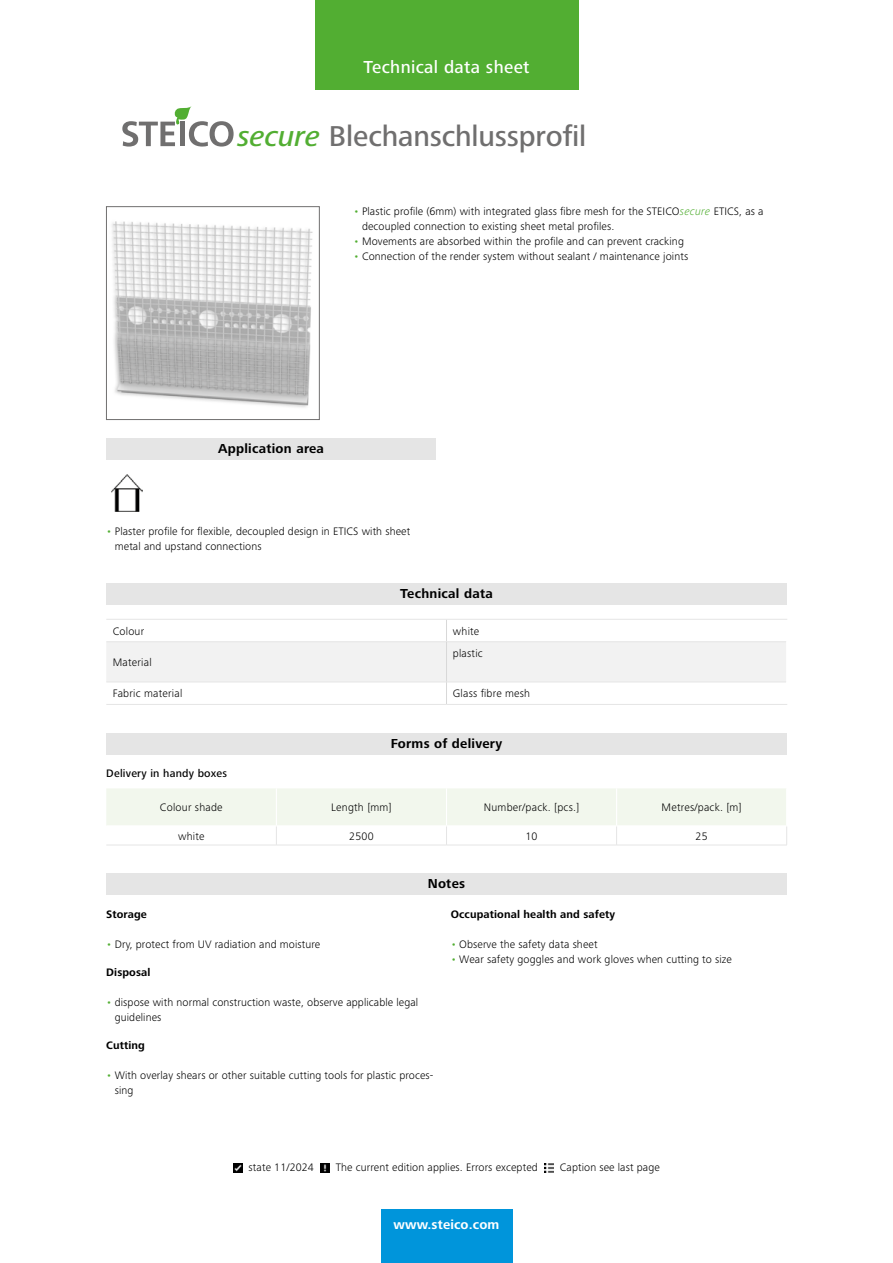
<style>
.page{position:relative;width:893px;height:1263px;background:#fff}
.page>*{position:absolute;margin:0;border:0;box-sizing:border-box;transform-origin:0 0}
.t1{font:500 29.7px "Frutiger Next LTW1 G";letter-spacing:-.005em;color:#706f6f}
.t2{font:500 18px "Frutiger Next LTW1 G";letter-spacing:.02em;color:#fff}
.t3{font:700 13.5px "Frutiger Next LTW1 G";letter-spacing:.02em;color:#000}
.t4{font:700 13.5px "Frutiger Next LTW1 G";letter-spacing:.01em;color:#fff}
.t5{font:300 11.25px/15px "Frutiger Next LTW1 G";letter-spacing:.01em;color:#000}
.t6{font:700 11.25px "Frutiger Next LTW1 G";letter-spacing:.01em;color:#000}
.t7{font:500 11.25px "Frutiger Next LTW1 G";letter-spacing:.02em;color:#000}
.s1{font-style:italic;color:#52ae32}
.s2{color:#52ae32}
</style>
<div class="page">
<svg style="left:122px;top:106px;width:112px;height:41px"></svg>
<img style="left:112px;top:221px;width:201px;height:187px">
<div style="left:106px;top:206px;width:213px;height:214px;border:1px solid #706f6f"></div>
<div style="left:106px;top:438px;width:330px;height:21px;background:#e5e5e5"></div>
<img style="left:112px;top:474px;width:31px;height:38px">
<div style="left:106px;top:583px;width:681px;height:22px;background:#e5e5e5"></div>
<svg style="left:106px;top:620px;width:680px;height:84px"></svg>
<hr style="left:106px;top:619px;width:340px;height:1px;background:#e5e5e5">
<hr style="left:446px;top:619px;width:341px;height:1px;background:#e5e5e5">
<hr style="left:106px;top:704px;width:340px;height:1px;background:#e5e5e5">
<hr style="left:446px;top:704px;width:341px;height:1px;background:#e5e5e5">
<div style="left:106px;top:733px;width:681px;height:21px;background:#e5e5e5"></div>
<svg style="left:106px;top:788px;width:681px;height:57px"></svg>
<hr style="left:106px;top:845px;width:170px;height:1px;background:#e5e5e5">
<hr style="left:276px;top:845px;width:170px;height:1px;background:#e5e5e5">
<hr style="left:446px;top:845px;width:171px;height:1px;background:#e5e5e5">
<hr style="left:617px;top:845px;width:170px;height:1px;background:#e5e5e5">
<div style="left:106px;top:873px;width:681px;height:22px;background:#e5e5e5"></div>
<div style="left:315px;top:0;width:263px;height:89px;background:#52ae32"></div>
<div style="left:381px;top:1210px;width:131px;height:53px;background:#0095db"></div>
<svg style="left:233px;top:1163px;width:9px;height:9px"></svg>
<svg style="left:320px;top:1163px;width:10px;height:9px"></svg>
<svg style="left:544px;top:1163px;width:10px;height:9px"></svg>
<h2 class="t2" style="left:363px;top:56px;width:168px">Technical data sheet</h2>
<h1 class="t1" style="left:237px;top:119px;width:350px"><span class="s1">secure</span> Blechanschlussprofil</h1>
<p class="t5" style="left:362px;top:203px;width:403px;text-indent:-9px"><span class="s2">•</span> Plastic profile (6mm) with integrated glass fibre mesh for the STEICO<span class="s1">secure</span> ETICS, as a decoupled connection to existing sheet metal profiles.</p>
<p class="t5" style="left:353px;top:233px;width:332px"><span class="s2">•</span> Movements are absorbed within the profile and can prevent cracking</p>
<p class="t5" style="left:353px;top:248px;width:336px"><span class="s2">•</span> Connection of the render system without sealant / maintenance joints</p>
<p class="t3" style="left:218px;top:441px;width:107px">Application area</p>
<p class="t5" style="left:115px;top:524px;width:297px;text-indent:-9px"><span class="s2">•</span> Plaster profile for flexible, decoupled design in ETICS with sheet metal and upstand connections</p>
<p class="t3" style="left:400px;top:586px;width:94px">Technical data</p>
<p class="t5" style="left:113px;top:623px;width:33px">Colour</p>
<p class="t5" style="left:453px;top:623px;width:28px">white</p>
<p class="t5" style="left:113px;top:655px;width:40px">Material</p>
<p class="t5" style="left:453px;top:646px;width:31px">plastic</p>
<p class="t5" style="left:113px;top:686px;width:71px">Fabric material</p>
<p class="t5" style="left:453px;top:686px;width:79px">Glass fibre mesh</p>
<p class="t3" style="left:391px;top:736px;width:113px">Forms of delivery</p>
<p class="t7" style="left:106px;top:767px;width:122px">Delivery in handy boxes</p>
<p class="t5" style="left:160px;top:800px;width:64px">Colour shade</p>
<p class="t5" style="left:331px;top:800px;width:62px">Length [mm]</p>
<p class="t5" style="left:484px;top:800px;width:97px">Number/pack. [pcs.]</p>
<p class="t5" style="left:662px;top:800px;width:82px">Metres/pack. [m]</p>
<p class="t5" style="left:178px;top:828px;width:28px">white</p>
<p class="t5" style="left:349px;top:828px;width:26px">2500</p>
<p class="t5" style="left:525px;top:828px;width:14px">10</p>
<p class="t5" style="left:696px;top:828px;width:14px">25</p>
<p class="t3" style="left:428px;top:876px;width:39px">Notes</p>
<p class="t6" style="left:106px;top:907px;width:42px">Storage</p>
<p class="t5" style="left:106px;top:936px;width:215px"><span class="s2">•</span> Dry, protect from UV radiation and moisture</p>
<p class="t6" style="left:106px;top:966px;width:46px">Disposal</p>
<p class="t5" style="left:115px;top:995px;width:305px;text-indent:-9px"><span class="s2">•</span> dispose with normal construction waste, observe applicable legal guidelines</p>
<p class="t6" style="left:106px;top:1039px;width:40px">Cutting</p>
<p class="t5" style="left:115px;top:1068px;width:320px;text-indent:-9px"><span class="s2">•</span> With overlay shears or other suitable cutting tools for plastic proces&shy;sing</p>
<p class="t6" style="left:451px;top:907px;width:166px">Occupational health and safety</p>
<p class="t5" style="left:451px;top:936px;width:148px"><span class="s2">•</span> Observe the safety data sheet</p>
<p class="t5" style="left:451px;top:951px;width:283px"><span class="s2">•</span> Wear safety goggles and work gloves when cutting to size</p>
<p class="t5" style="left:249px;top:1160px;width:67px">state 11/2024</p>
<p class="t5" style="left:336px;top:1160px;width:204px">The current edition applies. Errors excepted</p>
<p class="t5" style="left:560px;top:1160px;width:101px">Caption see last page</p>
<p class="t4" style="left:394px;top:1217px;width:107px">www.steico.com</p>
</div>
